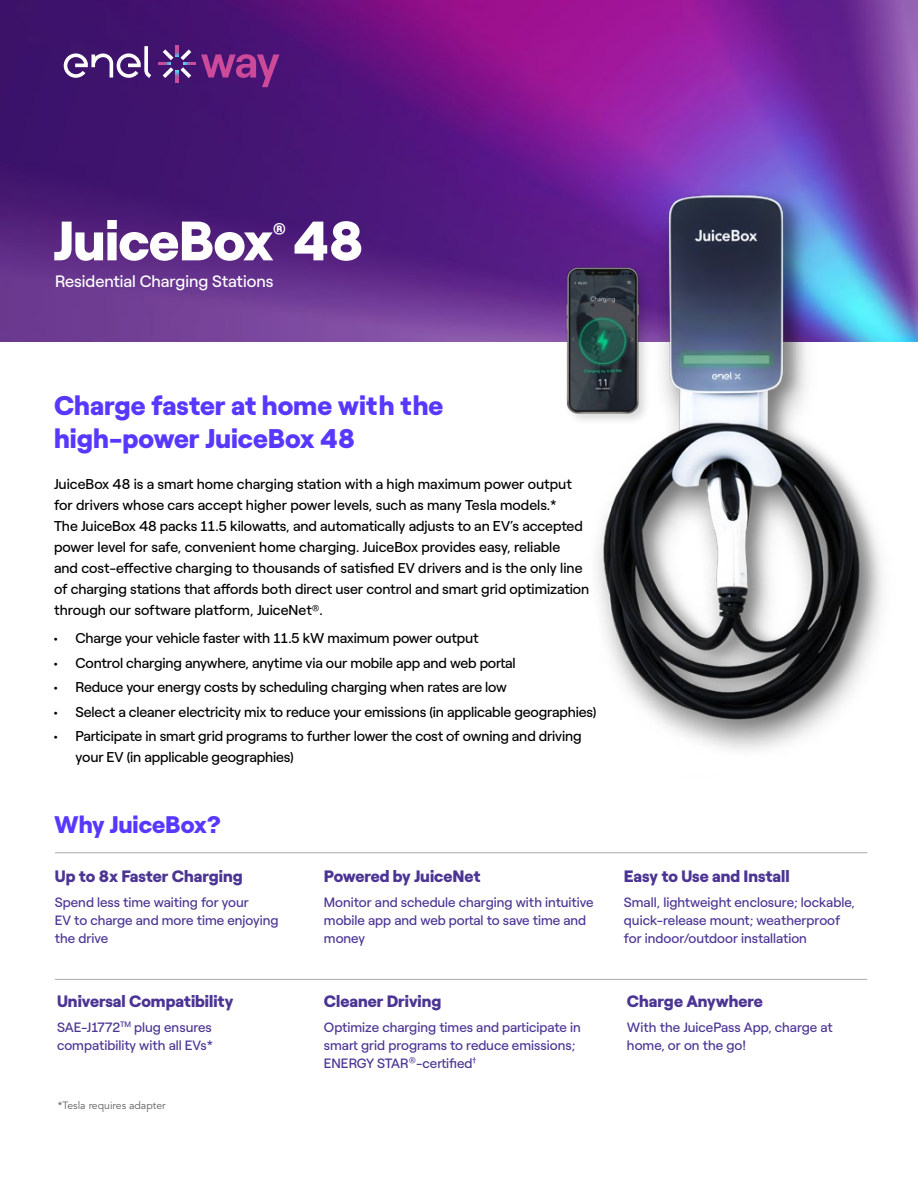
<style>
.page{position:relative;width:918px;height:1188px;background:#fff}
.page>*{position:absolute;margin:0;border:0;box-sizing:border-box;transform-origin:0 0}
.t1{font:900 55.35px "Roobert ENEL";letter-spacing:-.01em;color:#fff}
.t2{font:900 27px/33px "Roobert ENEL";color:#5738ff}
.t3{font:900 24px "Roobert ENEL";color:#5738ff}
.t4{font:900 16.5px "Roobert ENEL";color:#4c3494}
.t5{font:16.5px "Roobert ENEL";color:#fff}
.t6{font:900 14.85px "Roobert ENEL";color:#fff}
.t7{font:14.25px/21px "Roobert ENEL";letter-spacing:-.01em;color:#000}
.t8{font:13.5px/18px "Roobert ENEL";color:#4c3494}
.t9{font:10.5px "Avenir";color:#5d5d5d}
</style>
<div class="page">
<img style="left:0;top:0;width:918px;height:341px">
<svg style="left:201px;top:54px;width:78px;height:33px;background:#7b2882"></svg>
<svg style="left:64px;top:46px;width:87px;height:32px"></svg>
<svg style="left:159px;top:45px;width:36px;height:37px"></svg>
<div style="left:596px;top:189px;width:306px;height:598px;background:#000;opacity:.28"></div>
<img style="left:577px;top:166px;width:318px;height:614px">
<img style="left:559px;top:263px;width:92px;height:165px">
<hr style="left:55px;top:853px;width:812px;height:1px;background:#a7a9ac">
<hr style="left:55px;top:979px;width:812px;height:1px;background:#a7a9ac">
<h1 class="t1" style="left:53px;top:197px;width:312px">JuiceBox 48</h1>
<p class="t6" style="left:273px;top:217px;width:15px">®</p>
<p class="t5" style="left:55px;top:269px;width:220px">Residential Charging Stations</p>
<h2 class="t2" style="left:54px;top:387px;width:391px">Charge faster at home with the high-power JuiceBox 48</h2>
<p class="t7" style="left:54px;top:473px;width:537px">JuiceBox 48 is a smart home charging station with a high maximum power output for drivers whose cars accept higher power levels, such as many Tesla models.*<br>The JuiceBox 48 packs 11.5 kilowatts, and automatically adjusts to an EV’s accepted power level for safe, convenient home charging. JuiceBox provides easy, reliable<br>and cost-effective charging to thousands of satisfied EV drivers and is the only line of charging stations that affords both direct user control and smart grid optimization through our software platform, JuiceNet<sup>®</sup>.</p>
<p class="t7" style="left:54px;top:626px;width:426px">• Charge your vehicle faster with 11.5 kW maximum power output</p>
<p class="t7" style="left:54px;top:651px;width:463px">• Control charging anywhere, anytime via our mobile app and web portal</p>
<p class="t7" style="left:54px;top:675px;width:454px">• Reduce your energy costs by scheduling charging when rates are low</p>
<p class="t7" style="left:54px;top:700px;width:544px">• Select a cleaner electricity mix to reduce your emissions (in applicable geographies)</p>
<p class="t7" style="left:76px;top:724px;width:508px;text-indent:-22px">• Participate in smart grid programs to further lower the cost of owning and driving your EV (in applicable geographies)</p>
<h3 class="t3" style="left:54px;top:805px;width:169px">Why JuiceBox?</h3>
<p class="t4" style="left:55px;top:863px;width:189px">Up to 8x Faster Charging</p>
<p class="t8" style="left:55px;top:892px;width:225px">Spend less time waiting for your<br>EV to charge and more time enjoying the drive</p>
<p class="t4" style="left:57px;top:988px;width:178px">Universal Compatibility</p>
<p class="t8" style="left:57px;top:1017px;width:158px">SAE-J1772<sup>TM</sup> plug ensures compatibility with all EVs*</p>
<p class="t9" style="left:58px;top:1099px;width:109px">*Tesla requires adapter</p>
<p class="t4" style="left:324px;top:863px;width:158px">Powered by JuiceNet</p>
<p class="t8" style="left:324px;top:892px;width:271px">Monitor and schedule charging with intuitive mobile app and web portal to save time and money</p>
<p class="t4" style="left:324px;top:988px;width:119px">Cleaner Driving</p>
<p class="t8" style="left:324px;top:1017px;width:259px">Optimize charging times and participate in smart grid programs to reduce emissions;<br>ENERGY STAR<sup>®</sup>-certified<sup>†</sup></p>
<p class="t4" style="left:624px;top:863px;width:167px">Easy to Use and Install</p>
<p class="t8" style="left:624px;top:892px;width:232px">Small, lightweight enclosure; lockable, quick-release mount; weatherproof for indoor/outdoor installation</p>
<p class="t4" style="left:627px;top:988px;width:138px">Charge Anywhere</p>
<p class="t8" style="left:627px;top:1017px;width:207px">With the JuicePass App, charge at home, or on the go!</p>
</div>
